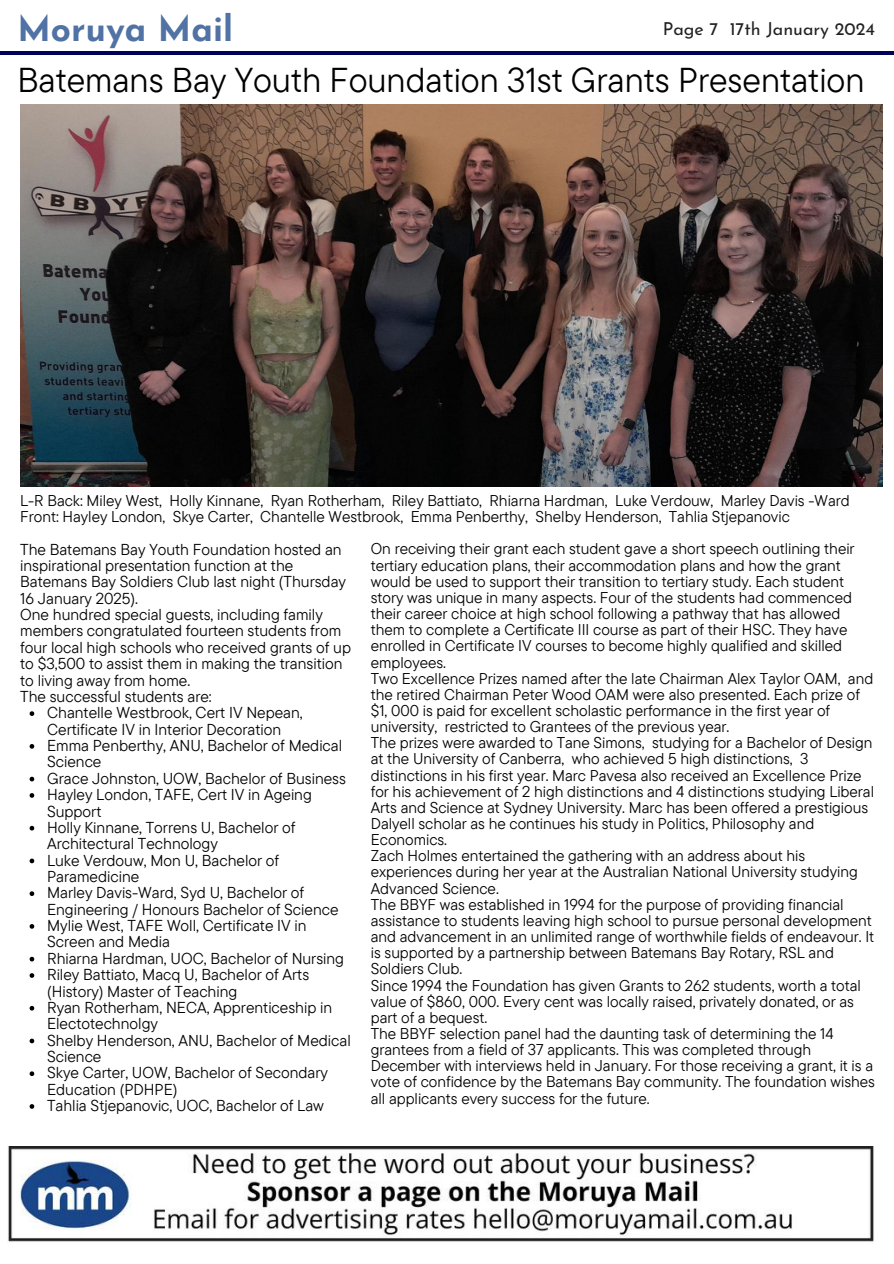
<style>
.page{position:relative;width:894px;height:1264px;background:#fff}
.page>*{position:absolute;margin:0;border:0;box-sizing:border-box;transform-origin:0 0}
.t1{font:700 35.25px "Josefin Sans";color:#5072a4}
.t2{font:34.35px "TT Commons Pro";color:#000}
.t3{font:17.85px "Josefin Sans";color:#222}
.t4{font:15.75px "TT Commons Pro";color:#000}
.t5{font:15.6px/16.2px "TT Commons Pro";color:#000}
</style>
<div class="page">
<hr style="left:0;top:52px;width:893px;height:2px;background:#000259">
<img style="left:20px;top:105px;width:862px;height:381px">
<svg style="left:30px;top:711px;width:4px;height:5px"></svg>
<svg style="left:30px;top:744px;width:4px;height:4px"></svg>
<svg style="left:30px;top:776px;width:4px;height:5px"></svg>
<svg style="left:30px;top:793px;width:4px;height:4px"></svg>
<svg style="left:30px;top:825px;width:4px;height:5px"></svg>
<svg style="left:30px;top:858px;width:4px;height:5px"></svg>
<svg style="left:30px;top:891px;width:4px;height:5px"></svg>
<svg style="left:30px;top:924px;width:4px;height:4px"></svg>
<svg style="left:30px;top:956px;width:4px;height:5px"></svg>
<svg style="left:30px;top:973px;width:4px;height:4px"></svg>
<svg style="left:30px;top:1005px;width:4px;height:5px"></svg>
<svg style="left:30px;top:1038px;width:4px;height:5px"></svg>
<svg style="left:30px;top:1071px;width:4px;height:5px"></svg>
<svg style="left:30px;top:1104px;width:4px;height:4px"></svg>
<img style="left:8px;top:1146px;width:866px;height:96px">
<h1 class="t1" style="left:17px;top:14px;width:217px">Moruya Mail</h1>
<p class="t3" style="left:662px;top:22px;width:214px">Page 7 17th January 2024</p>
<h2 class="t2" style="left:17px;top:57px;width:848px">Batemans Bay Youth Foundation 31st Grants Presentation</h2>
<p class="t5" style="left:20px;top:492px;width:830px">L-R Back: Miley West, Holly Kinnane, Ryan Rotherham, Riley Battiato, Rhiarna Hardman, Luke Verdouw, Marley Davis -Ward<br>Front: Hayley London, Skye Carter, Chantelle Westbrook, Emma Penberthy, Shelby Henderson, Tahlia Stjepanovic</p>
<p class="t4" style="left:20px;top:539px;width:323px">The Batemans Bay Youth Foundation hosted an</p>
<p class="t4" style="left:20px;top:555px;width:274px">inspirational presentation function at the</p>
<p class="t4" style="left:20px;top:571px;width:327px">Batemans Bay Soldiers Club last night (Thursday</p>
<p class="t4" style="left:20px;top:588px;width:119px">16 January 2025).</p>
<p class="t4" style="left:20px;top:604px;width:304px">One hundred special guests, including family</p>
<p class="t4" style="left:20px;top:620px;width:322px">members congratulated fourteen students from</p>
<p class="t4" style="left:20px;top:637px;width:332px">four local high schools who received grants of up</p>
<p class="t4" style="left:20px;top:653px;width:324px">to $3,500 to assist them in making the transition</p>
<p class="t4" style="left:20px;top:669px;width:171px">to living away from home.</p>
<p class="t4" style="left:20px;top:686px;width:193px">The successful students are:</p>
<p class="t4" style="left:47px;top:702px;width:257px">Chantelle Westbrook, Cert IV Nepean,</p>
<p class="t4" style="left:47px;top:719px;width:235px">Certificate IV in Interior Decoration</p>
<p class="t4" style="left:47px;top:735px;width:296px">Emma Penberthy, ANU, Bachelor of Medical</p>
<p class="t4" style="left:47px;top:751px;width:56px">Science</p>
<p class="t4" style="left:47px;top:768px;width:300px">Grace Johnston, UOW, Bachelor of Business</p>
<p class="t4" style="left:47px;top:784px;width:266px">Hayley London, TAFE, Cert IV in Ageing</p>
<p class="t4" style="left:47px;top:800px;width:56px">Support</p>
<p class="t4" style="left:47px;top:817px;width:250px">Holly Kinnane, Torrens U, Bachelor of</p>
<p class="t4" style="left:47px;top:833px;width:172px">Architectural Technology</p>
<p class="t4" style="left:47px;top:849px;width:233px">Luke Verdouw, Mon U, Bachelor of</p>
<p class="t4" style="left:47px;top:866px;width:94px">Paramedicine</p>
<p class="t4" style="left:47px;top:882px;width:258px">Marley Davis-Ward, Syd U, Bachelor of</p>
<p class="t4" style="left:47px;top:899px;width:293px">Engineering / Honours Bachelor of Science</p>
<p class="t4" style="left:47px;top:915px;width:261px">Mylie West, TAFE Woll, Certificate IV in</p>
<p class="t4" style="left:47px;top:931px;width:124px">Screen and Media</p>
<p class="t4" style="left:47px;top:948px;width:298px">Rhiarna Hardman, UOC, Bachelor of Nursing</p>
<p class="t4" style="left:47px;top:964px;width:263px">Riley Battiato, Macq U, Bachelor of Arts</p>
<p class="t4" style="left:47px;top:980px;width:192px">(History) Master of Teaching</p>
<p class="t4" style="left:47px;top:997px;width:286px">Ryan Rotherham, NECA, Apprenticeship in</p>
<p class="t4" style="left:47px;top:1013px;width:112px">Electotechnolgy</p>
<p class="t4" style="left:47px;top:1029px;width:305px">Shelby Henderson, ANU, Bachelor of Medical</p>
<p class="t4" style="left:47px;top:1046px;width:56px">Science</p>
<p class="t4" style="left:47px;top:1062px;width:282px">Skye Carter, UOW, Bachelor of Secondary</p>
<p class="t4" style="left:47px;top:1078px;width:132px">Education (PDHPE)</p>
<p class="t4" style="left:47px;top:1095px;width:278px">Tahlia Stjepanovic, UOC, Bachelor of Law</p>
<p class="t5" style="left:371px;top:540px;width:505px">On receiving their grant each student gave a short speech outlining their tertiary education plans, their accommodation plans and how the grant would be used to support their transition to tertiary study. Each student story was unique in many aspects. Four of the students had commenced their career choice at high school following a pathway that has allowed them to complete a Certificate III course as part of their HSC. They have enrolled in Certificate IV courses to become highly qualified and skilled employees.<br>Two Excellence Prizes named after the late Chairman Alex Taylor OAM, and the retired Chairman Peter Wood OAM were also presented. Each prize of $1, 000 is paid for excellent scholastic performance in the first year of university, restricted to Grantees of the previous year.<br>The prizes were awarded to Tane Simons, studying for a Bachelor of Design at the University of Canberra, who achieved 5 high distinctions, 3 distinctions in his first year. Marc Pavesa also received an Excellence Prize for his achievement of 2 high distinctions and 4 distinctions studying Liberal Arts and Science at Sydney University. Marc has been offered a prestigious Dalyell scholar as he continues his study in Politics, Philosophy and Economics.<br>Zach Holmes entertained the gathering with an address about his experiences during her year at the Australian National University studying Advanced Science.<br>The BBYF was established in 1994 for the purpose of providing financial assistance to students leaving high school to pursue personal development and advancement in an unlimited range of worthwhile fields of endeavour. It is supported by a partnership between Batemans Bay Rotary, RSL and Soldiers Club.<br>Since 1994 the Foundation has given Grants to 262 students, worth a total value of $860, 000. Every cent was locally raised, privately donated, or as part of a bequest.<br>The BBYF selection panel had the daunting task of determining the 14 grantees from a field of 37 applicants. This was completed through December with interviews held in January. For those receiving a grant, it is a vote of confidence by the Batemans Bay community. The foundation wishes all applicants every success for the future.</p>
</div>
